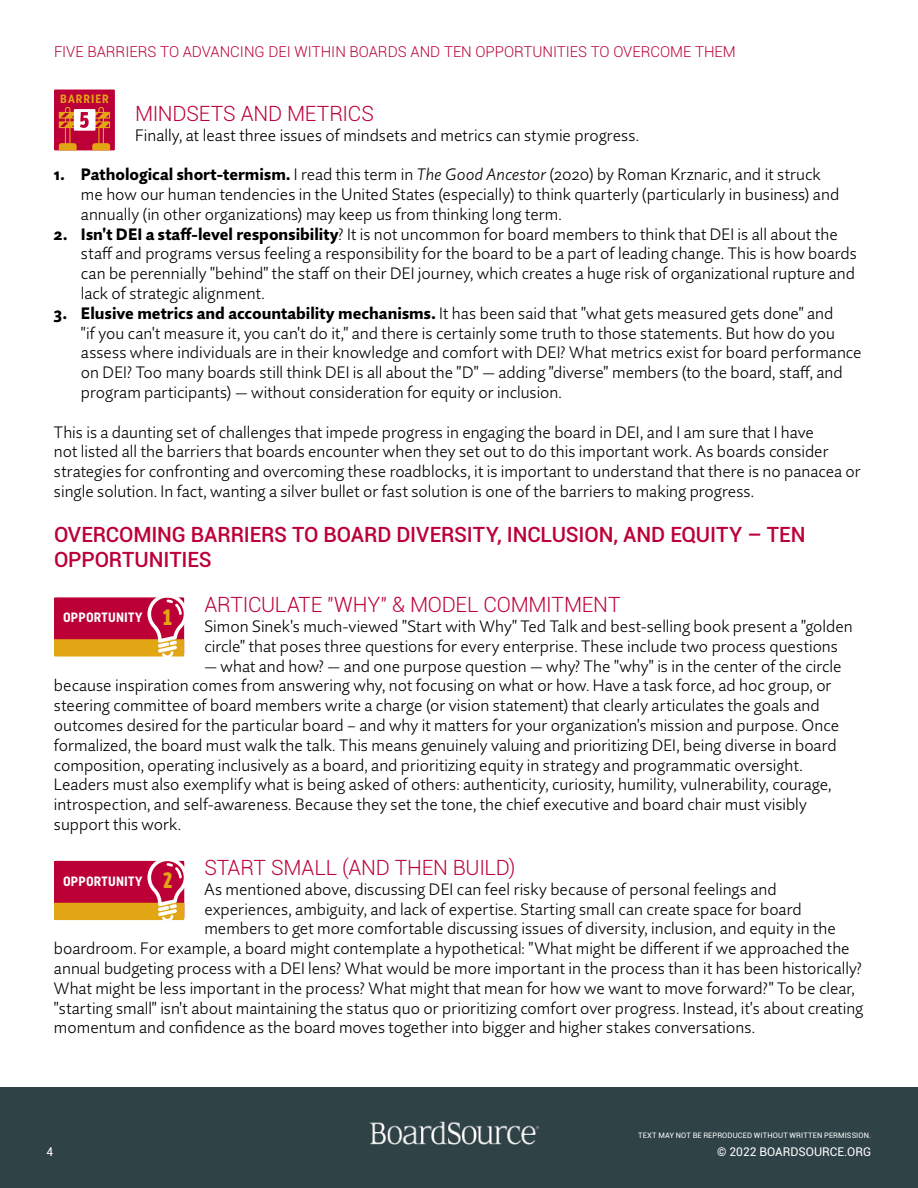
<style>
.page{position:relative;width:918px;height:1188px;background:#fff}
.page>*{position:absolute;margin:0;border:0;box-sizing:border-box;transform-origin:0 0}
.t1{font:300 21px "Roboto";letter-spacing:-.01em;color:#bc0037}
.t2{font:500 21px/25.2px "Roboto";letter-spacing:-.01em;color:#bc0037}
.t3{font:300 16.5px/19.8px "Quire Sans Pro";color:#000}
.t4{font:300 15px "Roboto";color:#bc0037}
.t5{font:700 13.5px "Uniform Condensed";letter-spacing:.015em;color:#fff}
.t6{font:12px "Roboto";color:#fff}
.t7{font:700 12px "Uniform Condensed";letter-spacing:.085em;color:#e2a615}
.t8{font:7.5px "Roboto";letter-spacing:.015em;color:#fff}
.s1{font-weight:800}
.s2{font-style:italic}
.s3{font-family:"LFT Etica Compressed";font-weight:800;font-size:22.5px;color:#e2a615}
</style>
<div class="page">
<div style="left:0;top:1087px;width:918px;height:101px;background:#2f4246"></div>
<img style="left:369px;top:1121px;width:171px;height:23px">
<div style="left:54px;top:90px;width:61px;height:60px;background:#bc0037"></div>
<svg style="left:59px;top:107px;width:51px;height:43px"></svg>
<svg style="left:54px;top:597px;width:131px;height:60px;background:#cc4340"></svg>
<svg style="left:54px;top:860px;width:131px;height:61px;background:#cc4543"></svg>
<p class="t4" style="left:54px;top:41px;width:683px">FIVE BARRIERS TO ADVANCING DEI WITHIN BOARDS AND TEN OPPORTUNITIES TO OVERCOME THEM</p>
<p class="t7" style="left:60px;top:91px;width:50px">BARRIER</p>
<p class="t1" style="left:135px;top:99px;width:240px">MINDSETS AND METRICS</p>
<p class="t3" style="left:135px;top:125px;width:505px">Finally, at least three issues of mindsets and metrics can stymie progress.</p>
<p class="t3" style="left:81px;top:164px;width:760px;text-indent:-27px"><span class="s1">1. Pathological short-termism.</span> I read this term in <span class="s2">The Good Ancestor</span> (2020) by Roman Krznaric, and it struck me how our human tendencies in the United States (especially) to think quarterly (particularly in business) and annually (in other organizations) may keep us from thinking long term.</p>
<p class="t3" style="left:81px;top:224px;width:777px;text-indent:-27px"><span class="s1">2. Isn't DEI a staff-level responsibility</span>? It is not uncommon for board members to think that DEI is all about the staff and programs versus feeling a responsibility for the board to be a part of leading change. This is how boards can be perennially "behind" the staff on their DEI journey, which creates a huge risk of organizational rupture and lack of strategic alignment.</p>
<p class="t3" style="left:81px;top:303px;width:782px;text-indent:-27px"><span class="s1">3. Elusive metrics and accountability mechanisms.</span> It has been said that "what gets measured gets done" and<br>"if you can't measure it, you can't do it," and there is certainly some truth to those statements. But how do you assess where individuals are in their knowledge and comfort with DEI? What metrics exist for board performance on DEI? Too many boards still think DEI is all about the "D" — adding "diverse" members (to the board, staff, and program participants) — without consideration for equity or inclusion.</p>
<p class="t3" style="left:54px;top:422px;width:808px">This is a daunting set of challenges that impede progress in engaging the board in DEI, and I am sure that I have<br>not listed all the barriers that boards encounter when they set out to do this important work. As boards consider strategies for confronting and overcoming these roadblocks, it is important to understand that there is no panacea or single solution. In fact, wanting a silver bullet or fast solution is one of the barriers to making progress.</p>
<p class="t2" style="left:54px;top:521px;width:753px">OVERCOMING BARRIERS TO BOARD DIVERSITY, INCLUSION, AND EQUITY – TEN<br>OPPORTUNITIES</p>
<p class="t1" style="left:204px;top:590px;width:418px">ARTICULATE "WHY" &amp; MODEL COMMITMENT</p>
<p class="t3" style="left:204px;top:616px;width:650px">Simon Sinek's much-viewed "Start with Why" Ted Talk and best-selling book present a "golden circle" that poses three questions for every enterprise. These include two process questions</p>
<p class="t3" style="left:54px;top:656px;width:789px;text-indent:150px">— what and how? — and one purpose question — why? The "why" is in the center of the circle because inspiration comes from answering why, not focusing on what or how. Have a task force, ad hoc group, or steering committee of board members write a charge (or vision statement) that clearly articulates the goals and outcomes desired for the particular board – and why it matters for your organization's mission and purpose. Once formalized, the board must walk the talk. This means genuinely valuing and prioritizing DEI, being diverse in board composition, operating inclusively as a board, and prioritizing equity in strategy and programmatic oversight.<br>Leaders must also exemplify what is being asked of others: authenticity, curiosity, humility, vulnerability, courage, introspection, and self-awareness. Because they set the tone, the chief executive and board chair must visibly support this work.</p>
<p class="t1" style="left:204px;top:853px;width:313px">START SMALL (AND THEN BUILD)</p>
<p class="t3" style="left:204px;top:879px;width:574px">As mentioned above, discussing DEI can feel risky because of personal feelings and</p>
<p class="t3" style="left:204px;top:899px;width:599px">experiences, ambiguity, and lack of expertise. Starting small can create space for board</p>
<p class="t3" style="left:204px;top:918px;width:633px">members to get more comfortable discussing issues of diversity, inclusion, and equity in the</p>
<p class="t3" style="left:54px;top:938px;width:797px">boardroom. For example, a board might contemplate a hypothetical: "What might be different if we approached the</p>
<p class="t3" style="left:54px;top:958px;width:810px">annual budgeting process with a DEI lens? What would be more important in the process than it has been historically?</p>
<p class="t3" style="left:54px;top:978px;width:802px">What might be less important in the process? What might that mean for how we want to move forward?" To be clear,</p>
<p class="t3" style="left:54px;top:998px;width:811px">"starting small" isn't about maintaining the status quo or prioritizing comfort over progress. Instead, it's about creating</p>
<p class="t3" style="left:54px;top:1017px;width:703px">momentum and confidence as the board moves together into bigger and higher stakes conversations.</p>
<p class="t5" style="left:63px;top:609px;width:110px">OPPORTUNITY <span class="s3">1</span></p>
<p class="t5" style="left:63px;top:873px;width:111px">OPPORTUNITY <span class="s3">2</span></p>
<p class="t6" style="left:46px;top:1144px;width:8px">4</p>
<p class="t8" style="left:638px;top:1131px;width:235px">TEXT MAY NOT BE REPRODUCED WITHOUT WRITTEN PERMISSION.</p>
<p class="t6" style="left:717px;top:1144px;width:156px">© 2022 BOARDSOURCE.ORG</p>
</div>
